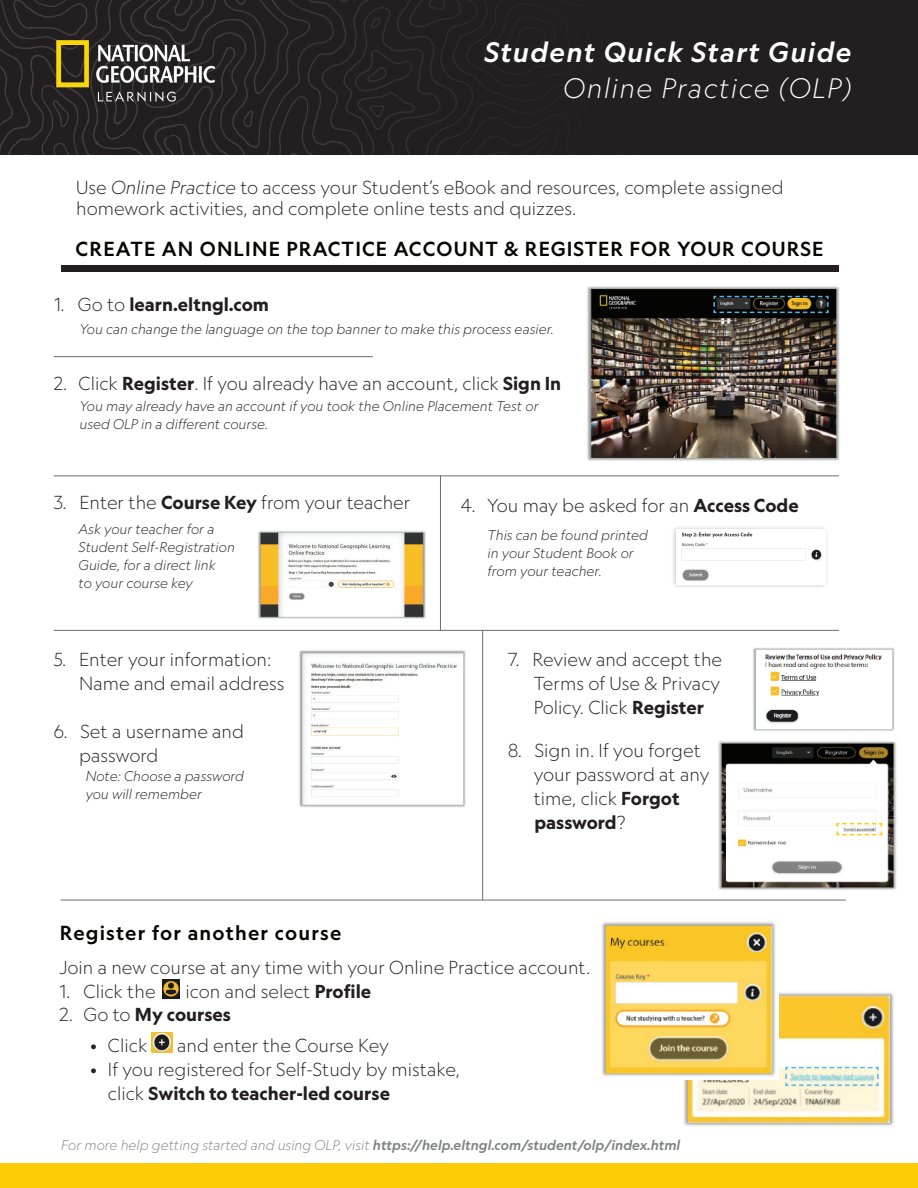
<style>
.page{position:relative;width:918px;height:1188px;background:#fff}
.page>*{position:absolute;margin:0;border:0;box-sizing:border-box;transform-origin:0 0}
.t1{font:italic 500 27px "Geograph Edit";letter-spacing:.05em;color:#fff}
.t2{font:italic 300 27px "Geograph Edit";letter-spacing:.05em;color:#fff}
.t3{font:500 19.5px "Geograph Edit";letter-spacing:.06em;color:#040503}
.t4{font:300 18px/24px "Geograph Edit";color:#231f20}
.t5{font:700 18px "Geograph Edit";color:#231f20}
.t6{font:italic 300 13.5px/18px "Geograph Edit";color:#231f20}
.t7{font:italic 500 13.5px "Geograph Edit";color:#808285}
.s1{font-style:italic}
.s2{font-weight:300}
.s3{font-weight:700}
</style>
<div class="page">
<div style="left:0;top:0;width:918px;height:155px;background:#231f20"></div>
<img style="left:0;top:0;width:494px;height:155px">
<div style="left:61px;top:265px;width:777px;height:7px;background:#231f20"></div>
<img style="left:12px;top:12px;width:238px;height:117px">
<div style="left:0;top:1164px;width:918px;height:24px;background:#fecd08"></div>
<hr style="left:440px;top:476px;width:1px;height:154px;background:#6c6d70">
<hr style="left:54px;top:356px;width:319px;height:1px;background:#6c6d70">
<hr style="left:54px;top:630px;width:785px;height:1px;background:#6c6d70">
<hr style="left:61px;top:900px;width:785px;height:1px;background:#6c6d70">
<hr style="left:54px;top:476px;width:785px;height:1px;background:#6c6d70">
<hr style="left:482px;top:631px;width:1px;height:269px;background:#6c6d70">
<img style="left:587px;top:286px;width:253px;height:175px">
<img style="left:258px;top:531px;width:168px;height:88px">
<img style="left:299px;top:650px;width:167px;height:157px">
<img style="left:753px;top:647px;width:142px;height:84px">
<div style="left:670px;top:525px;width:159px;height:64px;background:#231f20;opacity:.29"></div>
<img style="left:677px;top:530px;width:148px;height:55px">
<svg style="left:713px;top:295px;width:116px;height:19px;background:#363b2f"></svg>
<img style="left:718px;top:741px;width:179px;height:149px">
<svg style="left:836px;top:822px;width:47px;height:14px"></svg>
<img style="left:684px;top:992px;width:210px;height:134px">
<img style="left:163px;top:980px;width:17px;height:18px">
<img style="left:151px;top:1032px;width:22px;height:20px">
<img style="left:602px;top:922px;width:176px;height:157px">
<svg style="left:785px;top:1066px;width:94px;height:21px;background:#d7e9dd"></svg>
<h1 class="t1" style="left:485px;top:37px;width:368px">Student Quick Start Guide</h1>
<h1 class="t2" style="left:563px;top:74px;width:290px">Online Practice (OLP)</h1>
<p class="t4" style="left:76px;top:177px;width:709px;line-height:21.6px">Use <span class="s1">Online Practice</span> to access your Student’s eBook and resources, complete assigned homework activities, and complete online tests and quizzes.</p>
<p class="t3" style="left:76px;top:238px;width:749px">CREATE AN ONLINE PRACTICE ACCOUNT &amp; REGISTER FOR YOUR COURSE</p>
<p class="t5" style="left:54px;top:294px;width:217px"><span class="s2">1. Go to</span> learn.eltngl.com</p>
<p class="t6" style="left:80px;top:321px;width:476px">You can change the language on the top banner to make this process easier.</p>
<p class="t4" style="left:54px;top:372px;width:509px">2. Click <span class="s3">Register</span>. If you already have an account, click <span class="s3">Sign In</span></p>
<p class="t6" style="left:80px;top:398px;width:461px">You may already have an account if you took the Online Placement Test or used OLP in a different course.</p>
<p class="t4" style="left:54px;top:491px;width:358px">3. Enter the <span class="s3">Course Key</span> from your teacher</p>
<p class="t6" style="left:79px;top:521px;width:158px">Ask your teacher for a<br>Student Self-Registration<br>Guide, for a direct link<br>to your course key</p>
<p class="t6" style="left:488px;top:527px;width:162px">This can be found printed in your Student Book or from your teacher.</p>
<p class="t4" style="left:461px;top:494px;width:339px">4. You may be asked for an <span class="s3">Access Code</span></p>
<p class="t4" style="left:79px;top:647px;width:207px;text-indent:-25px">5. Enter your information:<br>Name and email address</p>
<p class="t4" style="left:79px;top:719px;width:166px;text-indent:-25px">6. Set a username and password</p>
<p class="t6" style="left:86px;top:768px;width:160px">Note: Choose a password you will remember</p>
<p class="t3" style="left:60px;top:921px;width:283px">Register for another course</p>
<p class="t4" style="left:534px;top:647px;width:190px;text-align:justify;text-indent:-25px">7. Review and accept the Terms of Use &amp; Privacy Policy. Click <span class="s3">Register</span></p>
<p class="t4" style="left:534px;top:739px;width:177px;text-indent:-25px">8. Sign in. If you forget your password at any time, click <span class="s3">Forgot password</span>?</p>
<p class="t4" style="left:60px;top:955px;width:532px">Join a new course at any time with your Online Practice account.</p>
<p class="t4" style="left:60px;top:979px;width:98px">1. Click the</p>
<p class="t4" style="left:185px;top:979px;width:187px">icon and select <span class="s3">Profile</span></p>
<p class="t5" style="left:60px;top:1004px;width:173px"><span class="s2">2. Go to</span> My courses</p>
<p class="t4" style="left:90px;top:1034px;width:59px">• Click</p>
<p class="t4" style="left:177px;top:1034px;width:213px">and enter the Course Key</p>
<p class="t4" style="left:108px;top:1058px;width:354px;text-indent:-18px">• If you registered for Self-Study by mistake, click <span class="s3">Switch to teacher-led course</span></p>
<p class="t7" style="left:61px;top:1137px;width:621px"><span class="s2">For more help getting started and using OLP, visit</span> https://help.eltngl.com/student/olp/index.html</p>
</div>
